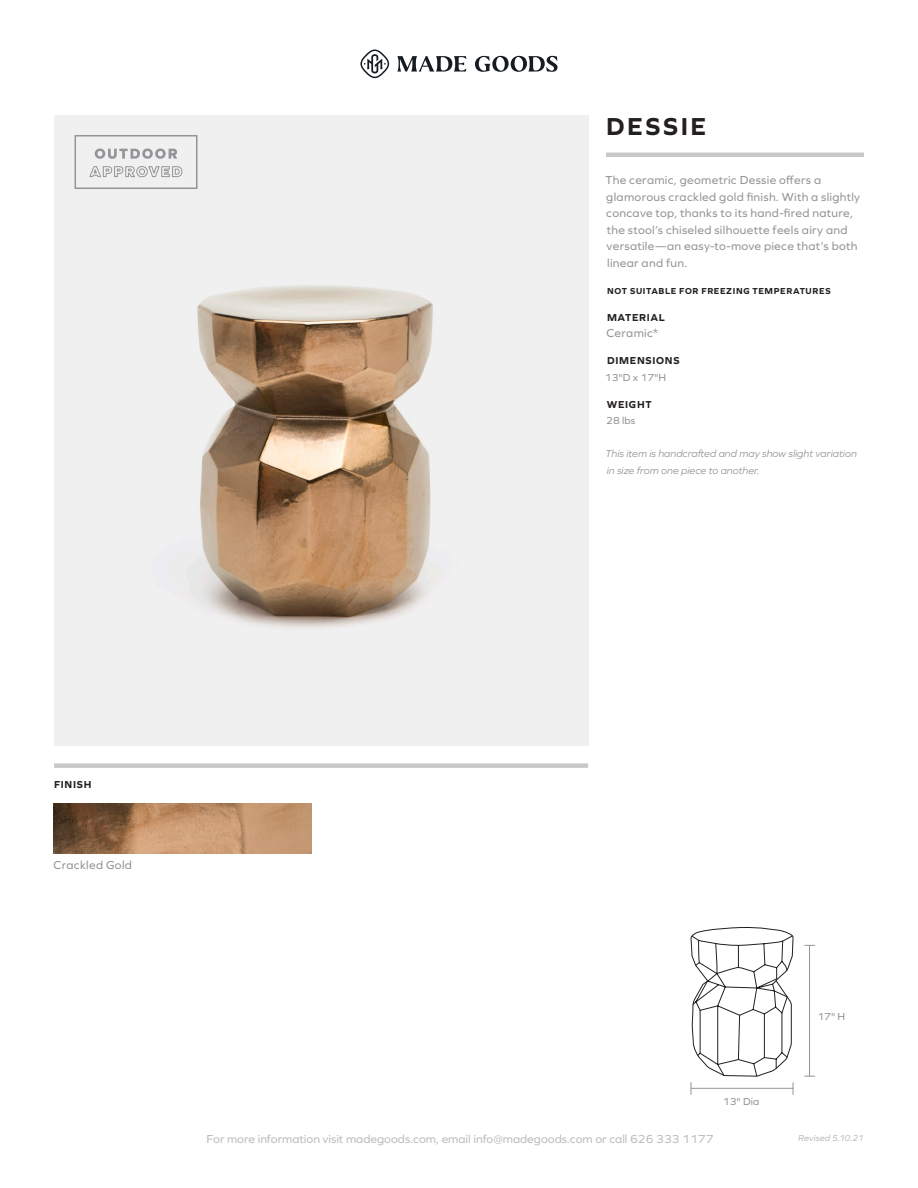
<style>
.page{position:relative;width:918px;height:1188px;background:#fff}
.page>*{position:absolute;margin:0;border:0;box-sizing:border-box;transform-origin:0 0}
.t1{font:700 25.5px "Graphie";letter-spacing:.1em;color:#231f20}
.t2{font:12px/16.5px "Graphie";letter-spacing:.025em;color:#939598}
.t3{font:12px "Graphie";color:#bcbdc0}
.t4{font:italic 10.5px/16.5px "Graphie";color:#939598}
.t5{font:700 10.5px "Graphie";letter-spacing:.07em;color:#231f20}
.t6{font:10.5px "Graphie";color:#939598}
.t7{font:700 9px "Graphie";letter-spacing:.07em;color:#231f20}
.t8{font:italic 9px "Graphie";letter-spacing:.01em;color:#bcbdc0}
</style>
<div class="page">
<hr style="left:606px;top:153px;width:258px;height:4px;background:#c7c8ca">
<svg style="left:397px;top:56px;width:161px;height:16px"></svg>
<svg style="left:360px;top:50px;width:29px;height:28px"></svg>
<img style="left:54px;top:116px;width:534px;height:630px">
<div style="left:54px;top:763px;width:534px;height:5px;background:#c7c8ca"></div>
<img style="left:54px;top:803px;width:258px;height:50px">
<hr style="left:809px;top:945px;width:1px;height:131px;background:#939598">
<svg style="left:95px;top:149px;width:82px;height:10px"></svg>
<svg style="left:89px;top:165px;width:94px;height:13px"></svg>
<div style="left:75px;top:135px;width:123px;height:54px;border:2px solid #939598"></div>
<svg style="left:690px;top:927px;width:104px;height:168px"></svg>
<p class="t1" style="left:606px;top:111px;width:102px">DESSIE</p>
<p class="t2" style="left:606px;top:172px;width:256px">The ceramic, geometric Dessie offers a glamorous crackled gold finish. With a slightly concave top, thanks to its hand-fired nature, the stool’s chiseled silhouette feels airy and versatile—an easy-to-move piece that’s both linear and fun.</p>
<p class="t7" style="left:607px;top:285px;width:225px">NOT SUITABLE FOR FREEZING TEMPERATURES</p>
<p class="t5" style="left:607px;top:311px;width:59px">MATERIAL</p>
<p class="t2" style="left:607px;top:325px;width:53px">Ceramic*</p>
<p class="t5" style="left:607px;top:354px;width:74px">DIMENSIONS</p>
<p class="t6" style="left:605px;top:371px;width:63px">13"D x 17"H</p>
<p class="t5" style="left:607px;top:398px;width:46px">WEIGHT</p>
<p class="t6" style="left:606px;top:415px;width:31px">28 lbs</p>
<p class="t4" style="left:606px;top:445px;width:253px">This item is handcrafted and may show slight variation in size from one piece to another.</p>
<p class="t5" style="left:54px;top:778px;width:39px">FINISH</p>
<p class="t2" style="left:54px;top:856px;width:80px">Crackled Gold</p>
<p class="t6" style="left:723px;top:1095px;width:38px">13" Dia</p>
<p class="t6" style="left:817px;top:1010px;width:29px">17" H</p>
<p class="t3" style="left:207px;top:1132px;width:508px">For more information visit madegoods.com, email info@madegoods.com or call 626 333 1177</p>
<p class="t8" style="left:798px;top:1132px;width:67px">Revised 5.10.21</p>
</div>
